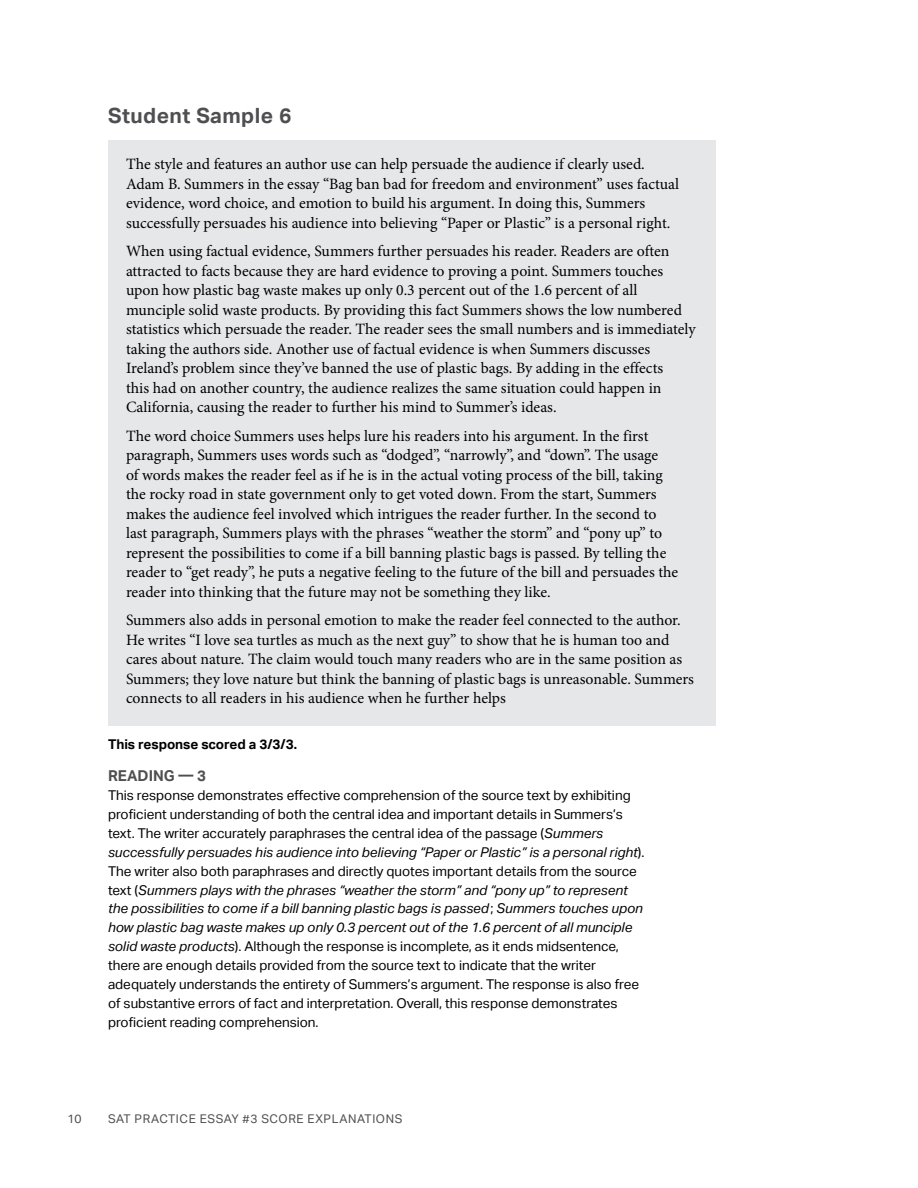
<style>
.page{position:relative;width:918px;height:1188px;background:#fff}
.page>*{position:absolute;margin:0;border:0;box-sizing:border-box;transform-origin:0 0}
.t1{font:700 21px "Aktiv Grotesk";letter-spacing:.02em;color:#4f4f51}
.Student_sample{font:15.75px/19.5px "Minion Pro";color:#000}
.Student_sample_last_para{font:15.75px/19.5px "Minion Pro";letter-spacing:-.005em;color:#000}
.t2{font:700 15px "Aktiv Grotesk";color:#4f4f51}
.Body_Txt{font:13.5px/18.9px "Aktiv Grotesk";color:#000}
.Body_Txt-2{font:700 13.5px "Aktiv Grotesk";color:#000}
.t3{font:12px "Aktiv Grotesk";letter-spacing:.05em;color:#4f4f51}
.s1{font-style:italic}
</style>
<div class="page">
<div style="left:108px;top:140px;width:608px;height:110px;background:#e6e7e8"></div>
<div style="left:108px;top:227px;width:608px;height:208px;background:#e6e7e8"></div>
<div style="left:108px;top:412px;width:608px;height:207px;background:#e6e7e8"></div>
<div style="left:108px;top:596px;width:608px;height:130px;background:#e6e7e8"></div>
<h2 class="t1" style="left:108px;top:103px;width:185px">Student Sample 6</h2>
<p class="Student_sample" style="left:126px;top:155px;width:555px">The style and features an author use can help persuade the audience if clearly used.<br>Adam B. Summers in the essay “Bag ban bad for freedom and environment” uses factual evidence, word choice, and emotion to build his argument. In doing this, Summers successfully persuades his audience into believing “Paper or Plastic” is a personal right.</p>
<p class="Student_sample" style="left:126px;top:242px;width:571px">When using factual evidence, Summers further persuades his reader. Readers are often attracted to facts because they are hard evidence to proving a point. Summers touches upon how plastic bag waste makes up only 0.3 percent out of the 1.6 percent of all munciple solid waste products. By providing this fact Summers shows the low numbered statistics which persuade the reader. The reader sees the small numbers and is immediately taking the authors side. Another use of factual evidence is when Summers discusses Ireland’s problem since they’ve banned the use of plastic bags. By adding in the effects<br>this had on another country, the audience realizes the same situation could happen in California, causing the reader to further his mind to Summer’s ideas.</p>
<p class="Student_sample" style="left:126px;top:426px;width:554px">The word choice Summers uses helps lure his readers into his argument. In the first paragraph, Summers uses words such as “dodged”, “narrowly”, and “down”. The usage<br>of words makes the reader feel as if he is in the actual voting process of the bill, taking the rocky road in state government only to get voted down. From the start, Summers makes the audience feel involved which intrigues the reader further. In the second to last paragraph, Summers plays with the phrases “weather the storm” and “pony up” to represent the possibilities to come if a bill banning plastic bags is passed. By telling the reader to “get ready”, he puts a negative feeling to the future of the bill and persuades the reader into thinking that the future may not be something they like.</p>
<p class="Student_sample_last_para" style="left:126px;top:611px;width:570px">Summers also adds in personal emotion to make the reader feel connected to the author.<br>He writes “I love sea turtles as much as the next guy” to show that he is human too and cares about nature. The claim would touch many readers who are in the same position as Summers; they love nature but think the banning of plastic bags is unreasonable. Summers connects to all readers in his audience when he further helps</p>
<p class="Body_Txt-2" style="left:108px;top:737px;width:191px">This response scored a 3/3/3.</p>
<h3 class="t2" style="left:108px;top:767px;width:100px">READING — 3</h3>
<p class="Body_Txt" style="left:108px;top:786px;width:538px">This response demonstrates effective comprehension of the source text by exhibiting proficient understanding of both the central idea and important details in Summers’s text. The writer accurately paraphrases the central idea of the passage (<span class="s1">Summers successfully persuades his audience into believing “Paper or Plastic” is a personal right</span>).<br>The writer also both paraphrases and directly quotes important details from the source text (<span class="s1">Summers plays with the phrases “weather the storm” and “pony up” to represent the possibilities to come if a bill banning plastic bags is passed</span>; <span class="s1">Summers touches upon how plastic bag waste makes up only 0.3 percent out of the 1.6 percent of all munciple solid waste products</span>). Although the response is incomplete, as it ends midsentence, there are enough details provided from the source text to indicate that the writer adequately understands the entirety of Summers’s argument. The response is also free of substantive errors of fact and interpretation. Overall, this response demonstrates proficient reading comprehension.</p>
<p class="t3" style="left:68px;top:1112px;width:16px">10</p>
<p class="t3" style="left:108px;top:1112px;width:296px">SAT PRACTICE ESSAY #3 SCORE EXPLANATIONS</p>
</div>
